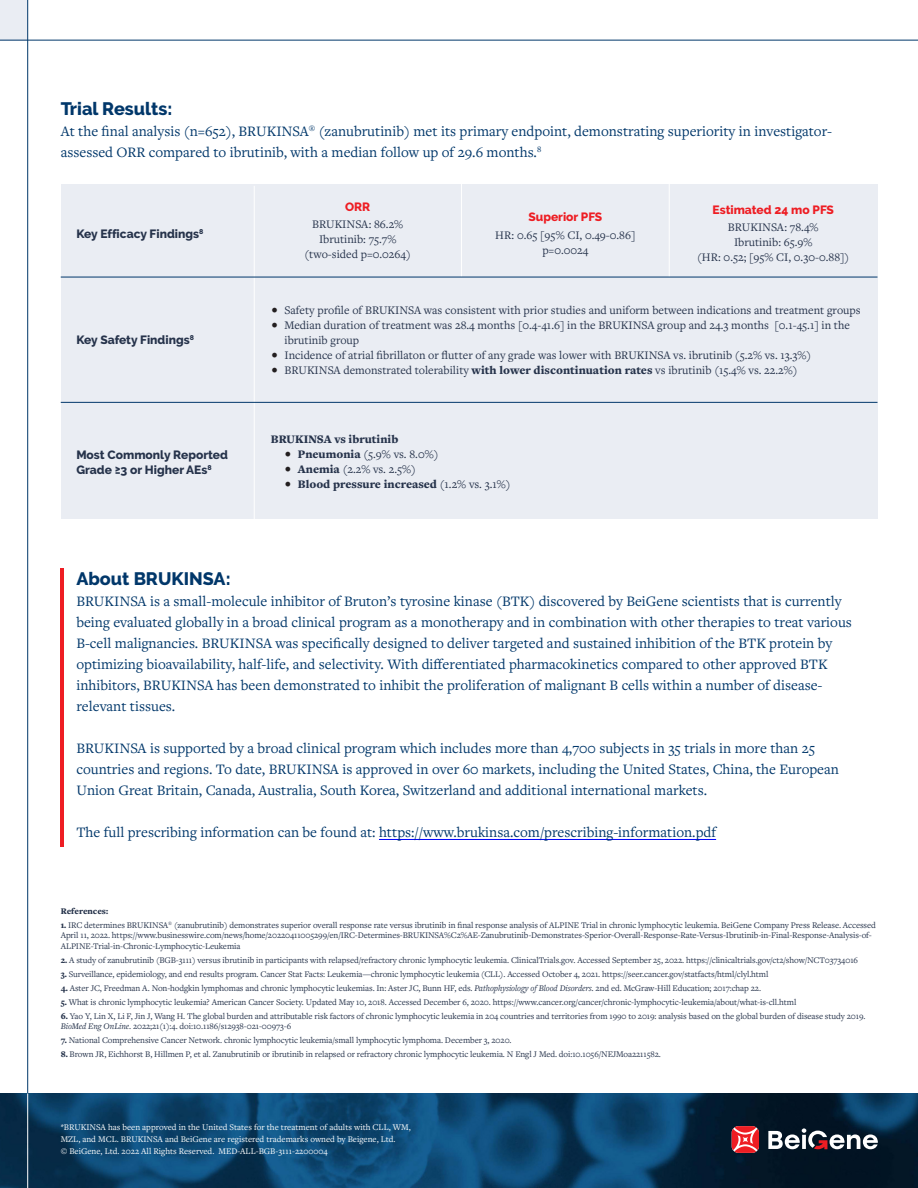
<style>
.page{position:relative;width:918px;height:1188px;background:#fff}
.page>*{position:absolute;margin:0;border:0;box-sizing:border-box;transform-origin:0 0}
.t1{font:800 18px "Raleway";color:#01376a}
.t2{font:15px/21px "Freight Text Pro";color:#01376a}
.t3{font:12px/15px "Freight Text Pro";color:#26334b;text-align:center}
.t4{font:800 12px/15px "Raleway";color:#26334b}
.t5{font:900 12px "Freight Text Pro";color:#26334b}
.t6{font:800 12px "Raleway";color:#ee1d23}
.t7{font:9px/10.5px "Freight Text Pro";letter-spacing:-.01em;color:#26334b}
.t8{font:9px/12px "Freight Text Pro";color:#fff}
.t9{font:900 9px "Freight Text Pro";color:#26334b}
.s1{font-family:"Minion Pro";font-size:18px;color:#231f20}
.s2{font-weight:900}
.s3{font-family:"Minion Pro";font-weight:400;font-size:18px;color:#231f20}
.s4{font-weight:400}
.s5{font-style:italic}
</style>
<div class="page">
<img style="left:0;top:1094px;width:918px;height:94px">
<div style="left:0;top:0;width:28px;height:40px;background:#eaedf3"></div>
<hr style="left:27px;top:0;width:1px;height:1094px;background:#01376a">
<hr style="left:27px;top:1094px;width:1px;height:94px;background:#fff">
<svg style="left:732px;top:1126px;width:27px;height:27px"></svg>
<svg style="left:768px;top:1128px;width:110px;height:21px"></svg>
<hr style="left:0;top:40px;width:918px;height:1px;background:#01376a">
<div style="left:61px;top:184px;width:817px;height:335px;background:#eaedf3"></div>
<hr style="left:254px;top:186px;width:1px;height:376px;background:#fff">
<hr style="left:461px;top:182px;width:1px;height:95px;background:#fff">
<hr style="left:669px;top:182px;width:1px;height:95px;background:#fff">
<hr style="left:379px;top:839px;width:337px;height:1px;background:#00f">
<hr style="left:61px;top:568px;width:3px;height:279px;background:#ee1d23">
<hr style="left:61px;top:402px;width:817px;height:1px;background:#01376a">
<hr style="left:61px;top:277px;width:817px;height:1px;background:#01376a">
<h1 class="t1" style="left:61px;top:98px;width:113px">Trial Results:</h1>
<h2 class="t2" style="left:61px;top:120px;width:773px">At the final analysis (n=652), BRUKINSA<sup>®</sup> (zanubrutinib) met its primary endpoint, demonstrating superiority in investigator&shy;assessed ORR compared to ibrutinib, with a median follow up of 29.6 months.<sup>8</sup></h2>
<h3 class="t4" style="left:76px;top:226px;width:128px">Key Efficacy Findings<sup>8</sup></h3>
<h3 class="t4" style="left:76px;top:333px;width:119px">Key Safety Findings<sup>8</sup></h3>
<h3 class="t4" style="left:76px;top:447px;width:153px">Most Commonly Reported<br>Grade ≥3 or Higher AEs<sup>8</sup></h3>
<h3 class="t6" style="left:345px;top:200px;width:27px">ORR</h3>
<h3 class="t3" style="left:305px;top:216px;width:108px">BRUKINSA: 86.2%<br>Ibrutinib: 75.7% (two-sided p=0.0264)</h3>
<h3 class="t6" style="left:528px;top:210px;width:75px">Superior PFS</h3>
<h3 class="t3" style="left:495px;top:227px;width:142px">HR: 0.65 [95% CI, 0.49-0.86] p=0.0024</h3>
<h3 class="t6" style="left:713px;top:203px;width:123px">Estimated 24 mo PFS</h3>
<h3 class="t3" style="left:697px;top:219px;width:154px">BRUKINSA: 78.4%<br>Ibrutinib: 65.9%<br>(HR: 0.52; [95% CI, 0.30-0.88])</h3>
<h3 class="t3" style="left:271px;top:302px;width:591px"><span class="s1">•</span> Safety profile of BRUKINSA was consistent with prior studies and uniform between indications and treatment groups</h3>
<h3 class="t3" style="left:285px;top:317px;width:567px;text-align:left;text-indent:-14px"><span class="s1">•</span> Median duration of treatment was 28.4 months [0.4-41.6] in the BRUKINSA group and 24.3 months [0.1-45.1] in the ibrutinib group</h3>
<h3 class="t3" style="left:271px;top:347px;width:542px"><span class="s1">•</span> Incidence of atrial fibrillaton or flutter of any grade was lower with BRUKINSA vs. ibrutinib (5.2% vs. 13.3%)</h3>
<h3 class="t3" style="left:271px;top:362px;width:528px"><span class="s1">•</span> BRUKINSA demonstrated tolerability <span class="s2">with lower discontinuation rates</span> vs ibrutinib (15.4% vs. 22.2%)</h3>
<h3 class="t5" style="left:271px;top:431px;width:129px">BRUKINSA vs ibrutinib</h3>
<h3 class="t3" style="left:284px;top:446px;width:156px"><span class="s1">•</span> <span class="s2">Pneumonia</span> (5.9% vs. 8.0%)</h3>
<h3 class="t3" style="left:284px;top:461px;width:133px"><span class="s1">•</span> <span class="s2">Anemia</span> (2.2% vs. 2.5%)</h3>
<h3 class="t5" style="left:284px;top:476px;width:228px"><span class="s3">•</span> Blood pressure increased <span class="s4">(1.2% vs. 3.1%)</span></h3>
<h1 class="t1" style="left:76px;top:569px;width:156px">About BRUKINSA:</h1>
<p class="t2" style="left:76px;top:591px;width:777px">BRUKINSA is a small-molecule inhibitor of Bruton’s tyrosine kinase (BTK) discovered by BeiGene scientists that is currently being evaluated globally in a broad clinical program as a monotherapy and in combination with other therapies to treat various B-cell malignancies. BRUKINSA was specifically designed to deliver targeted and sustained inhibition of the BTK protein by optimizing bioavailability, half-life, and selectivity. With differentiated pharmacokinetics compared to other approved BTK inhibitors, BRUKINSA has been demonstrated to inhibit the proliferation of malignant B cells within a number of disease&shy;relevant tissues.</p>
<p class="t2" style="left:76px;top:738px;width:764px">BRUKINSA is supported by a broad clinical program which includes more than 4,700 subjects in 35 trials in more than 25 countries and regions. To date, BRUKINSA is approved in over 60 markets, including the United States, China, the European<br>Union Great Britain, Canada, Australia, South Korea, Switzerland and additional international markets.</p>
<h2 class="t2" style="left:76px;top:822px;width:641px">The full prescribing information can be found at: https://www.brukinsa.com/prescribing-information.pdf</h2>
<p class="t9" style="left:61px;top:905px;width:49px">References:</p>
<p class="t7" style="left:61px;top:919px;width:817px"><span class="s2">1.</span> IRC determines BRUKINSA<sup>®</sup> (zanubrutinib) demonstrates superior overall response rate versus ibrutinib in final response analysis of ALPINE Trial in chronic lymphocytic leukemia. BeiGene Company Press Release. Accessed<br>April 11, 2022. https://www.businesswire.com/news/home/20220411005299/en/IRC-Determines-BRUKINSA%C2%AE-Zanubrutinib-Demonstrates-Sperior-Overall-Response-Rate-Versus-Ibrutinib-in-Final-Response-Analysis-of-<br>ALPINE-Trial-in-Chronic-Lymphocytic-Leukemia</p>
<p class="t7" style="left:61px;top:954px;width:799px"><span class="s2">2.</span> A study of zanubrutinib (BGB-3111) versus ibrutinib in participants with relapsed/refractory chronic lymphocytic leukemia. ClinicalTrials.gov. Accessed September 25, 2022. https://clinicaltrials.gov/ct2/show/NCT03734016</p>
<p class="t7" style="left:61px;top:968px;width:709px"><span class="s2">3.</span> Surveillance, epidemiology, and end results program. Cancer Stat Facts: Leukemia—chronic lymphocytic leukemia (CLL). Accessed October 4, 2021. https://seer.cancer.gov/statfacts/html/clyl.html</p>
<p class="t7" style="left:61px;top:982px;width:702px"><span class="s2">4.</span> Aster JC, Freedman A. Non-hodgkin lymphomas and chronic lymphocytic leukemias. In: Aster JC, Bunn HF, eds. <span class="s5">Pathophysiology of Blood Disorders.</span> 2nd ed. McGraw-Hill Education; 2017:chap 22.</p>
<p class="t7" style="left:61px;top:996px;width:737px"><span class="s2">5.</span> What is chronic lymphocytic leukemia? American Cancer Society. Updated May 10, 2018. Accessed December 6, 2020. https://www.cancer.org/cancer/chronic-lymphocytic-leukemia/about/what-is-cll.html</p>
<p class="t7" style="left:61px;top:1010px;width:806px"><span class="s2">6.</span> Yao Y, Lin X, Li F, Jin J, Wang H. The global burden and attributable risk factors of chronic lymphocytic leukemia in 204 countries and territories from 1990 to 2019: analysis based on the global burden of disease study 2019.<br><span class="s5">BioMed Eng OnLine</span>. 2022;21(1):4. doi:10.1186/s12938-021-00973-6</p>
<p class="t7" style="left:61px;top:1035px;width:452px"><span class="s2">7.</span> National Comprehensive Cancer Network. chronic lymphocytic leukemia/small lymphocytic lymphoma. December 3, 2020.</p>
<p class="t7" style="left:61px;top:1049px;width:602px"><span class="s2">8.</span> Brown JR, Eichhorst B, Hillmen P, et al. Zanubrutinib or ibrutinib in relapsed or refractory chronic lymphocytic leukemia. N Engl J Med. doi:10.1056/NEJMoa2211582.</p>
<p class="t8" style="left:61px;top:1121px;width:351px">*BRUKINSA has been approved in the United States for the treatment of adults with CLL, WM,<br>MZL, and MCL. BRUKINSA and BeiGene are registered trademarks owned by Beigene, Ltd.<br>© BeiGene, Ltd. 2022 All Rights Reserved. MED-ALL-BGB-3111-2200004</p>
</div>
